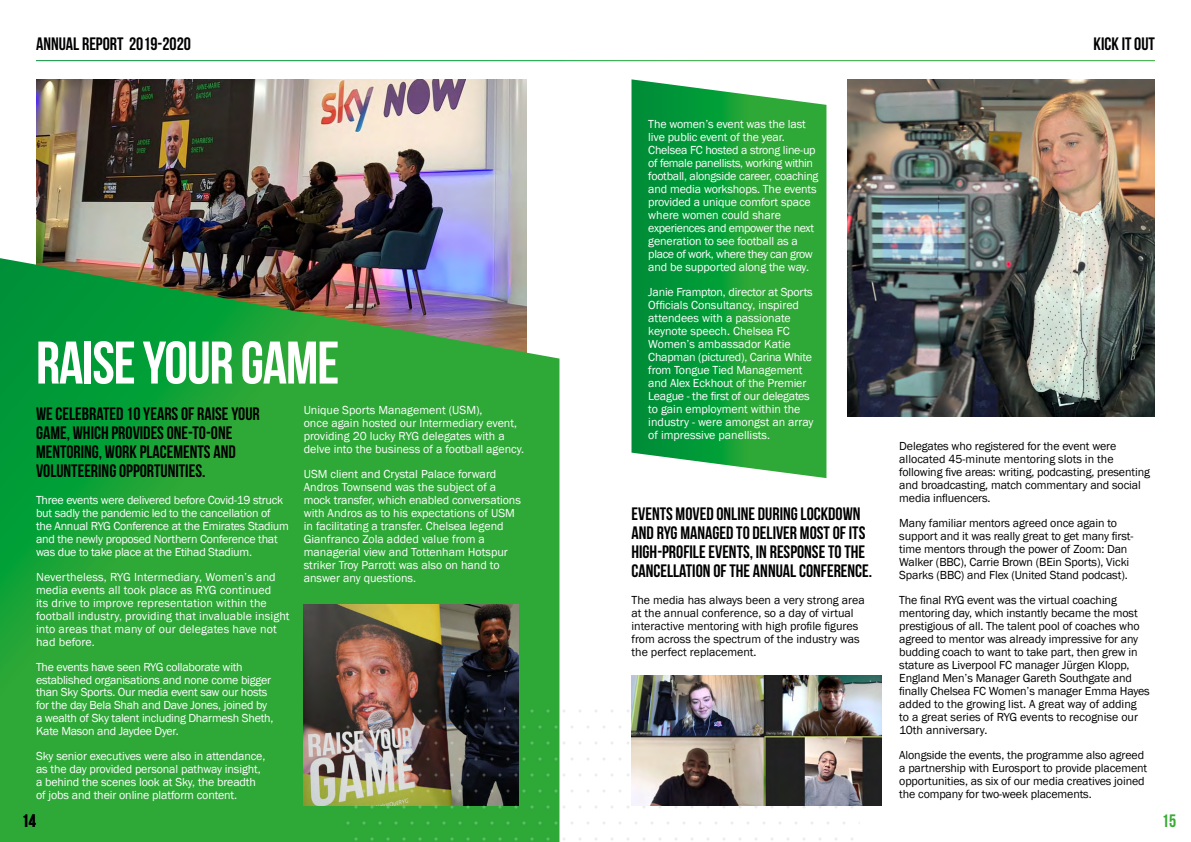
<style>
.page{position:relative;width:1191px;height:842px;background:#fff}
.page>*{position:absolute;margin:0;border:0;box-sizing:border-box;transform-origin:0 0}
.t1{font:700 60px "Bebas Neue";letter-spacing:-.02em;color:#fff}
.t2{font:18px/19px "Bebas Neue";color:#000}
.t3{font:18px "Bebas Neue";color:#3aaa35}
.t4{font:12px/13px "Franklin Gothic";letter-spacing:-.01em;color:#fff}
.t5{font:12px/13px "Franklin Gothic";letter-spacing:-.01em;color:#000}
.t6{font:12px/13px "Franklin Gothic";letter-spacing:.01em;color:#fff}
</style>
<div class="page">
<img style="left:36px;top:79px;width:490px;height:179px">
<svg style="left:0;top:258px;width:559px;height:584px;background:#2fa03e"></svg>
<img style="left:304px;top:605px;width:215px;height:201px">
<svg style="left:342px;top:700px;width:511px;height:142px"></svg>
<img style="left:848px;top:79px;width:307px;height:338px">
<svg style="left:631px;top:79px;width:195px;height:399px;background:#25a544"></svg>
<img style="left:631px;top:676px;width:251px;height:130px">
<h2 class="t2" style="left:36px;top:34px;width:156px">ANNUAL REPORT 2019-2020</h2>
<h2 class="t2" style="left:1093px;top:34px;width:63px">KICK IT OUT</h2>
<h1 class="t1" style="left:36px;top:330px;width:305px">RAISE YOUR GAME</h1>
<h2 class="t2" style="left:36px;top:404px;width:225px">WE CELEBRATED 10 YEARS OF RAISE YOUR<br>GAME, WHICH PROVIDES ONE-TO-ONE<br>MENTORING, WORK PLACEMENTS AND<br>VOLUNTEERING OPPORTUNITIES.</h2>
<p class="t4" style="left:304px;top:403px;width:222px">Unique Sports Management (USM),<br>once again hosted our Intermediary event, providing 20 lucky RYG delegates with a delve into the business of a football agency.</p>
<p class="t4" style="left:304px;top:467px;width:219px">USM client and Crystal Palace forward Andros Townsend was the subject of a mock transfer, which enabled conversations with Andros as to his expectations of USM in facilitating a transfer. Chelsea legend Gianfranco Zola added value from a managerial view and Tottenham Hotspur striker Troy Parrott was also on hand to answer any questions.</p>
<p class="t4" style="left:36px;top:493px;width:254px">Three events were delivered before Covid-19 struck but sadly the pandemic led to the cancellation of the Annual RYG Conference at the Emirates Stadium and the newly proposed Northern Conference that was due to take place at the Etihad Stadium.</p>
<p class="t6" style="left:36px;top:570px;width:255px">Nevertheless, RYG Intermediary, Women’s and media events all took place as RYG continued<br>its drive to improve representation within the football industry, providing that invaluable insight into areas that many of our delegates have not had before.</p>
<p class="t4" style="left:36px;top:660px;width:239px">The events have seen RYG collaborate with established organisations and none come bigger than Sky Sports. Our media event saw our hosts for the day Bela Shah and Dave Jones, joined by a wealth of Sky talent including Dharmesh Sheth, Kate Mason and Jaydee Dyer.</p>
<p class="t4" style="left:36px;top:750px;width:231px">Sky senior executives were also in attendance, as the day provided personal pathway insight, a behind the scenes look at Sky, the breadth of jobs and their online platform content.</p>
<p class="t4" style="left:648px;top:118px;width:172px">The women’s event was the last live public event of the year.<br>Chelsea FC hosted a strong line-up of female panellists, working within football, alongside career, coaching and media workshops. The events provided a unique comfort space where women could share experiences and empower the next generation to see football as a place of work, where they can grow and be supported along the way.</p>
<p class="t4" style="left:648px;top:286px;width:167px">Janie Frampton, director at Sports<br>Officials Consultancy, inspired attendees with a passionate keynote speech. Chelsea FC<br>Women’s ambassador Katie<br>Chapman (pictured), Carina White from Tongue Tied Management and Alex Eckhout of the Premier<br>League - the first of our delegates to gain employment within the industry - were amongst an array of impressive panellists.</p>
<h2 class="t2" style="left:631px;top:504px;width:242px">EVENTS MOVED ONLINE DURING LOCKDOWN AND RYG MANAGED TO DELIVER MOST OF ITS HIGH-PROFILE EVENTS, IN RESPONSE TO THE CANCELLATION OF THE ANNUAL CONFERENCE.</h2>
<p class="t5" style="left:631px;top:593px;width:235px">The media has always been a very strong area at the annual conference, so a day of virtual interactive mentoring with high profile figures from across the spectrum of the industry was the perfect replacement.</p>
<p class="t5" style="left:899px;top:440px;width:252px">Delegates who registered for the event were allocated 45-minute mentoring slots in the following five areas: writing, podcasting, presenting and broadcasting, match commentary and social media influencers.</p>
<p class="t5" style="left:899px;top:517px;width:236px">Many familiar mentors agreed once again to support and it was really great to get many first&shy;time mentors through the power of Zoom: Dan Walker (BBC), Carrie Brown (BEin Sports), Vicki Sparks (BBC) and Flex (United Stand podcast).</p>
<p class="t5" style="left:899px;top:594px;width:252px">The final RYG event was the virtual coaching mentoring day, which instantly became the most prestigious of all. The talent pool of coaches who agreed to mentor was already impressive for any budding coach to want to take part, then grew in stature as Liverpool FC manager Jürgen Klopp, England Men’s Manager Gareth Southgate and finally Chelsea FC Women’s manager Emma Hayes added to the growing list. A great way of adding<br>to a great series of RYG events to recognise our 10th anniversary.</p>
<p class="t5" style="left:899px;top:749px;width:249px">Alongside the events, the programme also agreed a partnership with Eurosport to provide placement opportunities, as six of our media creatives joined the company for two-week placements.</p>
<h2 class="t2" style="left:22px;top:811px;width:16px">14</h2>
<h2 class="t3" style="left:1162px;top:811px;width:16px">15</h2>
</div>
